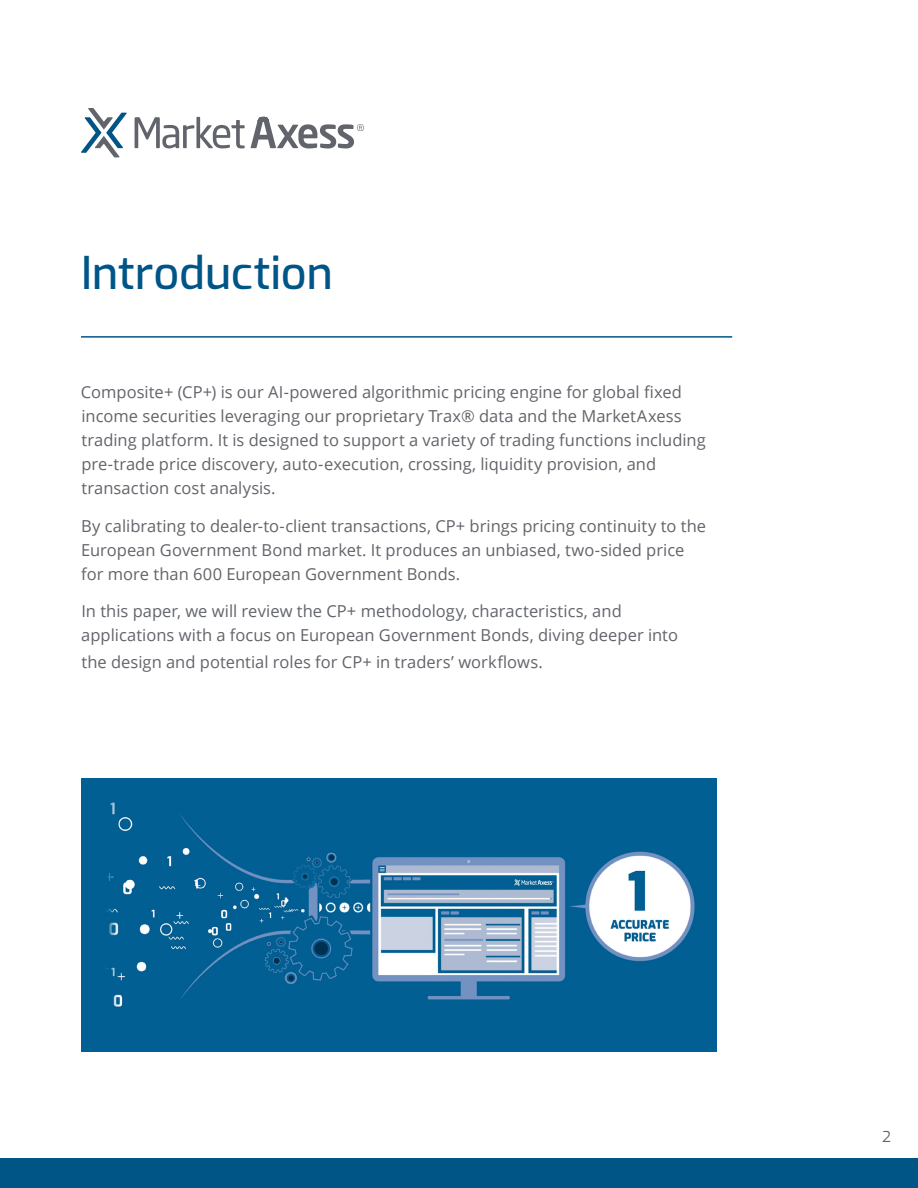
<style>
.page{position:relative;width:918px;height:1188px;background:#fff}
.page>*{position:absolute;margin:0;border:0;box-sizing:border-box;transform-origin:0 0}
.t1{font:500 45px "Exo";letter-spacing:-.005em;color:#005587}
.t2{font:16.5px/24px "Open Sans";color:#61646a}
.t3{font:15px "Exo";color:#61646a}
</style>
<div class="page">
<svg style="left:81px;top:108px;width:46px;height:49px"></svg>
<svg style="left:135px;top:117px;width:110px;height:31px"></svg>
<svg style="left:251px;top:116px;width:113px;height:33px"></svg>
<div style="left:0;top:1159px;width:918px;height:29px;background:#005587"></div>
<hr style="left:81px;top:336px;width:651px;height:2px;background:#005587">
<img style="left:81px;top:778px;width:635px;height:273px">
<h1 class="t1" style="left:81px;top:239px;width:253px">Introduction</h1>
<p class="t2" style="left:81px;top:380px;width:626px">Composite+ (CP+) is our AI-powered algorithmic pricing engine for global fixed income securities leveraging our proprietary Trax® data and the MarketAxess trading platform. It is designed to support a variety of trading functions including pre-trade price discovery, auto-execution, crossing, liquidity provision, and transaction cost analysis.</p>
<p class="t2" style="left:81px;top:513px;width:626px">By calibrating to dealer-to-client transactions, CP+ brings pricing continuity to the<br>European Government Bond market. It produces an unbiased, two-sided price for more than 600 European Government Bonds.</p>
<p class="t2" style="left:81px;top:599px;width:598px">In this paper, we will review the CP+ methodology, characteristics, and applications with a focus on European Government Bonds, diving deeper into</p>
<p class="t2" style="left:82px;top:650px;width:463px">the design and potential roles for CP+ in traders’ workflows.</p>
<p class="t3" style="left:882px;top:1125px;width:10px">2</p>
</div>
